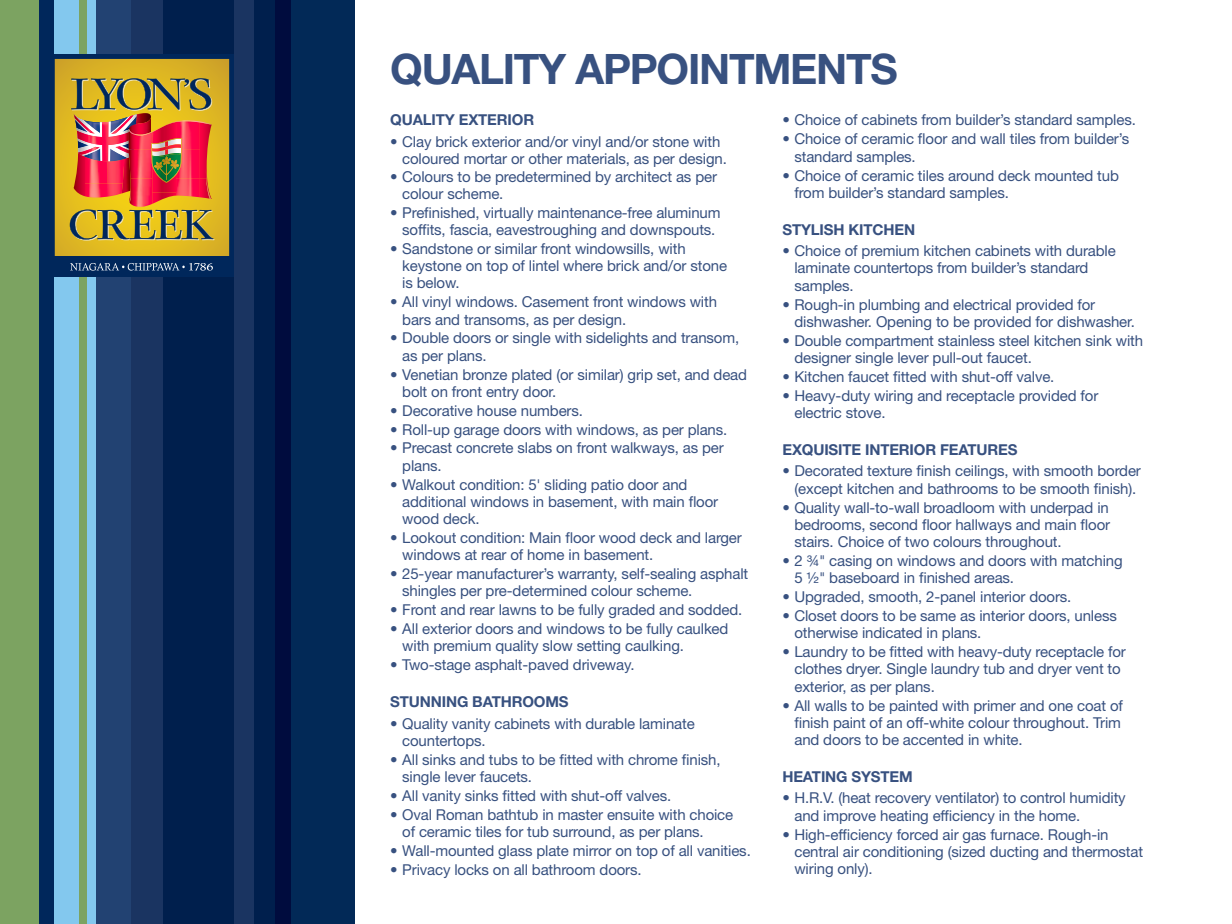
<style>
.page{position:relative;width:1232px;height:924px;background:#fff}
.page>*{position:absolute;margin:0;border:0;box-sizing:border-box;transform-origin:0 0}
.t1{font:700 42px "Helvetica Neue LT Std";letter-spacing:-.03em;color:#385180}
.t2{font:15px/17.2px "Helvetica Neue LT Std";letter-spacing:-.01em;color:#385180}
.t3{font:700 15px "Helvetica Neue LT Std";letter-spacing:-.01em;color:#385180}
</style>
<div class="page">
<div style="left:0;top:0;width:209px;height:923px;background:#00275b"></div>
<div style="left:0;top:0;width:38px;height:923px;background:#7ca361"></div>
<div style="left:55px;top:0;width:81px;height:923px;background:#83c8ee"></div>
<div style="left:79px;top:0;width:8px;height:923px;background:#7ca361"></div>
<div style="left:96px;top:0;width:158px;height:923px;background:#224272"></div>
<svg style="left:131px;top:0;width:223px;height:923px"></svg>
<div style="left:50px;top:54px;width:184px;height:223px;background:#00275b"></div>
<img style="left:54px;top:58px;width:176px;height:213px">
<h1 class="t1" style="left:390px;top:43px;width:509px">QUALITY APPOINTMENTS</h1>
<p class="t3" style="left:390px;top:111px;width:145px">QUALITY EXTERIOR</p>
<p class="t2" style="left:402px;top:133px;width:326px;text-indent:-12px">• Clay brick exterior and/or vinyl and/or stone with coloured mortar or other materials, as per design.</p>
<p class="t2" style="left:402px;top:167px;width:316px;text-indent:-12px">• Colours to be predetermined by architect as per colour scheme.</p>
<p class="t2" style="left:390px;top:203px;width:332px;text-align:center">• Prefinished, virtually maintenance-free aluminum soffits, fascia, eavestroughing and downspouts.</p>
<p class="t2" style="left:402px;top:240px;width:326px;text-indent:-12px">• Sandstone or similar front windowsills, with keystone on top of lintel where brick and/or stone is below.</p>
<p class="t2" style="left:402px;top:293px;width:316px;text-indent:-12px">• All vinyl windows. Casement front windows with bars and transoms, as per design.</p>
<p class="t2" style="left:402px;top:329px;width:338px;text-indent:-12px">• Double doors or single with sidelights and transom, as per plans.</p>
<p class="t2" style="left:402px;top:365px;width:346px;text-indent:-12px">• Venetian bronze plated (or similar) grip set, and dead bolt on front entry door.</p>
<p class="t2" style="left:390px;top:401px;width:194px">• Decorative house numbers.</p>
<p class="t2" style="left:390px;top:420px;width:338px">• Roll-up garage doors with windows, as per plans.</p>
<p class="t2" style="left:402px;top:439px;width:323px;text-indent:-12px">• Precast concrete slabs on front walkways, as per plans.</p>
<p class="t2" style="left:402px;top:475px;width:317px;text-indent:-12px">• Walkout condition: 5' sliding patio door and additional windows in basement, with main floor wood deck.</p>
<p class="t2" style="left:402px;top:529px;width:341px;text-indent:-12px">• Lookout condition: Main floor wood deck and larger windows at rear of home in basement.</p>
<p class="t2" style="left:402px;top:565px;width:347px;text-indent:-12px">• 25-year manufacturer’s warranty, self-sealing asphalt shingles per pre-determined colour scheme.</p>
<p class="t2" style="left:390px;top:601px;width:353px">• Front and rear lawns to be fully graded and sodded.</p>
<p class="t2" style="left:402px;top:620px;width:327px;text-indent:-12px">• All exterior doors and windows to be fully caulked with premium quality slow setting caulking.</p>
<p class="t2" style="left:390px;top:656px;width:246px">• Two-stage asphalt-paved driveway.</p>
<p class="t3" style="left:390px;top:692px;width:180px">STUNNING BATHROOMS</p>
<p class="t2" style="left:402px;top:714px;width:294px;text-indent:-12px">• Quality vanity cabinets with durable laminate countertops.</p>
<p class="t2" style="left:402px;top:750px;width:320px;text-indent:-12px">• All sinks and tubs to be fitted with chrome finish, single lever faucets.</p>
<p class="t2" style="left:390px;top:786px;width:282px">• All vanity sinks fitted with shut-off valves.</p>
<p class="t2" style="left:402px;top:805px;width:332px;text-indent:-12px">• Oval Roman bathtub in master ensuite with choice of ceramic tiles for tub surround, as per plans.</p>
<p class="t2" style="left:390px;top:841px;width:362px">• Wall-mounted glass plate mirror on top of all vanities.</p>
<p class="t2" style="left:390px;top:860px;width:253px">• Privacy locks on all bathroom doors.</p>
<p class="t2" style="left:782px;top:111px;width:355px">• Choice of cabinets from builder’s standard samples.</p>
<p class="t2" style="left:794px;top:130px;width:336px;text-indent:-12px">• Choice of ceramic floor and wall tiles from builder’s standard samples.</p>
<p class="t2" style="left:794px;top:166px;width:326px;text-indent:-12px">• Choice of ceramic tiles around deck mounted tub from builder’s standard samples.</p>
<p class="t3" style="left:782px;top:220px;width:134px">STYLISH KITCHEN</p>
<p class="t2" style="left:794px;top:242px;width:323px;text-indent:-12px">• Choice of premium kitchen cabinets with durable laminate countertops from builder’s standard samples.</p>
<p class="t2" style="left:794px;top:295px;width:342px;text-indent:-12px">• Rough-in plumbing and electrical provided for dishwasher. Opening to be provided for dishwasher.</p>
<p class="t2" style="left:794px;top:331px;width:350px;text-indent:-12px">• Double compartment stainless steel kitchen sink with designer single lever pull-out faucet.</p>
<p class="t2" style="left:782px;top:367px;width:273px">• Kitchen faucet fitted with shut-off valve.</p>
<p class="t2" style="left:794px;top:386px;width:305px;text-indent:-12px">• Heavy-duty wiring and receptacle provided for electric stove.</p>
<p class="t3" style="left:782px;top:440px;width:236px">EXQUISITE INTERIOR FEATURES</p>
<p class="t2" style="left:782px;top:462px;width:360px;text-align:center">• Decorated texture finish ceilings, with smooth border (except kitchen and bathrooms to be smooth finish).</p>
<p class="t2" style="left:794px;top:498px;width:317px;text-align:justify;text-indent:-12px">• Quality wall-to-wall broadloom with underpad in bedrooms, second floor hallways and main floor stairs. Choice of two colours throughout.</p>
<p class="t2" style="left:794px;top:551px;width:330px;text-indent:-12px">• 2 ¾" casing on windows and doors with matching<br>5 ½" baseboard in finished areas.</p>
<p class="t2" style="left:782px;top:588px;width:290px">• Upgraded, smooth, 2-panel interior doors.</p>
<p class="t2" style="left:794px;top:606px;width:324px;text-indent:-12px">• Closet doors to be same as interior doors, unless otherwise indicated in plans.</p>
<p class="t2" style="left:794px;top:643px;width:333px;text-indent:-12px">• Laundry to be fitted with heavy-duty receptacle for clothes dryer. Single laundry tub and dryer vent to exterior, as per plans.</p>
<p class="t2" style="left:794px;top:696px;width:330px;text-indent:-12px">• All walls to be painted with primer and one coat of finish paint of an off-white colour throughout. Trim and doors to be accented in white.</p>
<p class="t3" style="left:782px;top:767px;width:132px">HEATING SYSTEM</p>
<p class="t2" style="left:794px;top:789px;width:333px;text-indent:-12px">• H.R.V. (heat recovery ventilator) to control humidity and improve heating efficiency in the home.</p>
<p class="t2" style="left:794px;top:825px;width:350px;text-indent:-12px">• High-efficiency forced air gas furnace. Rough-in central air conditioning (sized ducting and thermostat wiring only).</p>
</div>
